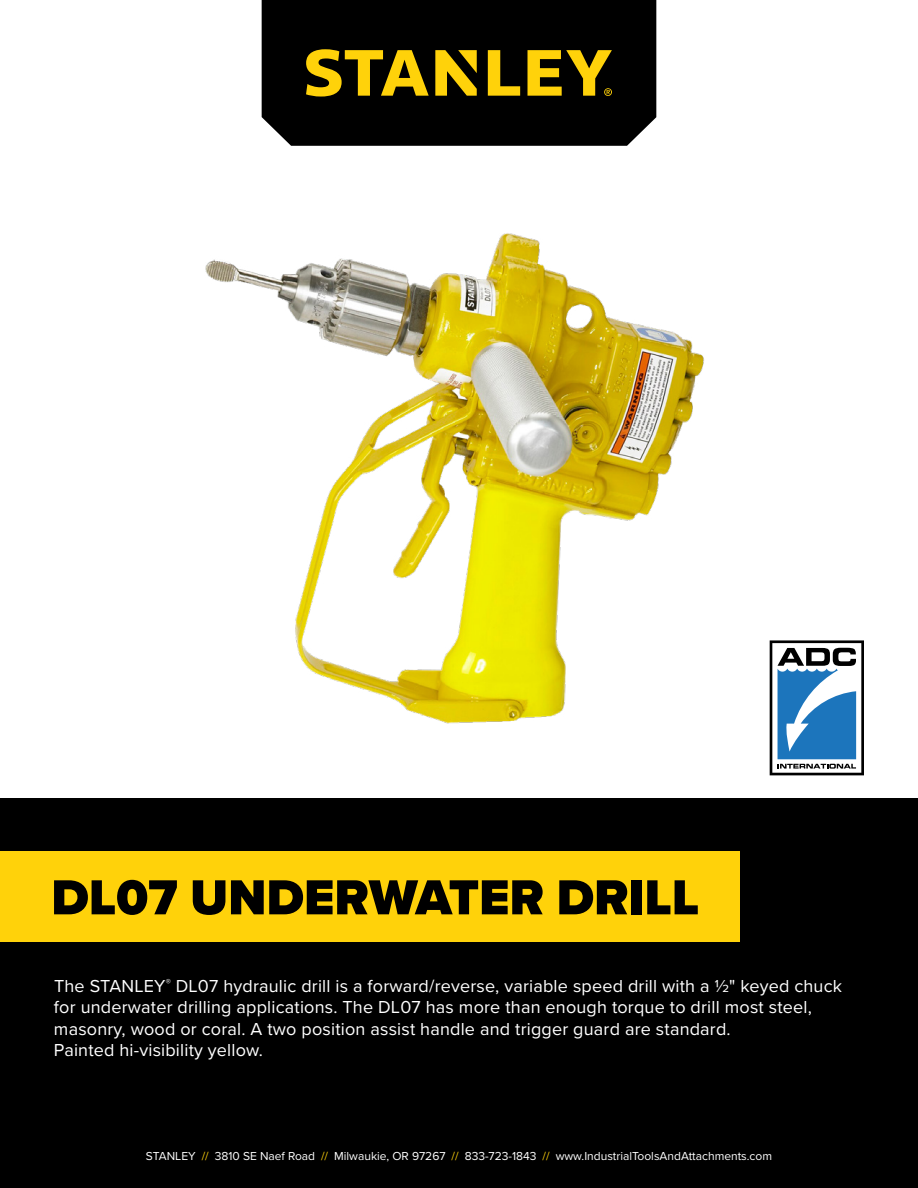
<style>
.page{position:relative;width:918px;height:1188px;background:#fff}
.page>*{position:absolute;margin:0;border:0;box-sizing:border-box;transform-origin:0 0}
.t1{font:900 51px "Proxima Nova";color:#000}
.t2{font:18px/21.6px "Proxima Nova";letter-spacing:.01em;color:#fff}
.t3{font:12px "Proxima Nova";color:#fff}
.s1{color:#ffd20a}
</style>
<div class="page">
<div style="left:0;top:798px;width:918px;height:390px;background:#000"></div>
<div style="left:0;top:851px;width:740px;height:90px;background:#ffd20a"></div>
<div style="left:262px;top:0;width:394px;height:146px;background:#000"></div>
<svg style="left:306px;top:49px;width:306px;height:48px;background:#786304"></svg>
<img style="left:205px;top:233px;width:499px;height:491px">
<svg style="left:770px;top:640px;width:94px;height:135px"></svg>
<h1 class="t1" style="left:51px;top:859px;width:649px">DL07 UNDERWATER DRILL</h1>
<p class="t2" style="left:54px;top:974px;width:790px">The STANLEY<sup>®</sup> DL07 hydraulic drill is a forward/reverse, variable speed drill with a ½" keyed chuck for underwater drilling applications. The DL07 has more than enough torque to drill most steel, masonry, wood or coral. A two position assist handle and trigger guard are standard.<br>Painted hi-visibility yellow.</p>
<p class="t3" style="left:146px;top:1147px;width:628px">STANLEY <span class="s1">//</span> 3810 SE Naef Road <span class="s1">//</span> Milwaukie, OR 97267 <span class="s1">//</span> 833-723-1843 <span class="s1">//</span> www.IndustrialToolsAndAttachments.com</p>
</div>
